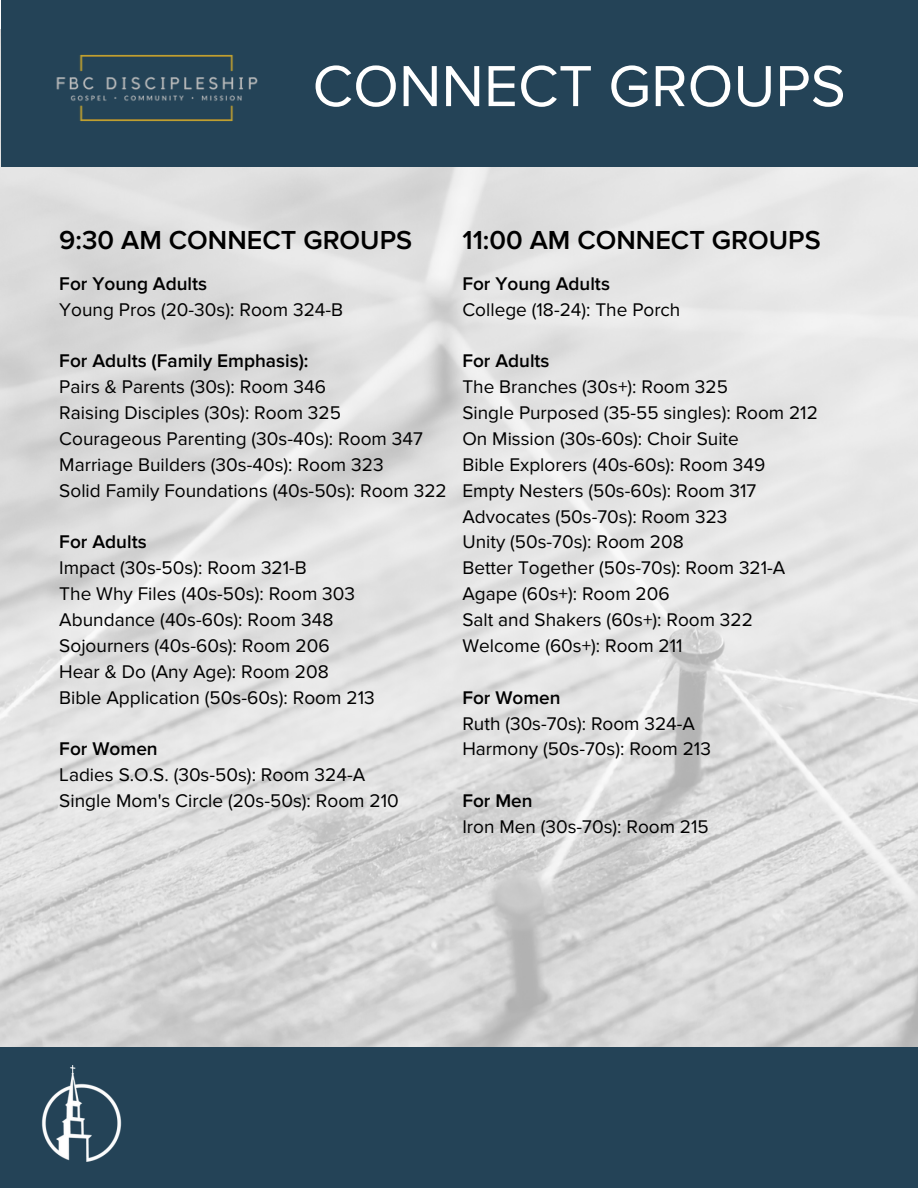
<style>
.page{position:relative;width:918px;height:1188px;background:#fff}
.page>*{position:absolute;margin:0;border:0;box-sizing:border-box;transform-origin:0 0}
.t1{font:60px "Proxima Nova";color:#fff}
.t2{font:600 27px "Proxima Nova";color:#000}
.t3{font:19.05px "Proxima Nova";color:#000}
.t4{font:600 19.05px "Proxima Nova";color:#000}
</style>
<div class="page">
<img style="left:0;top:166px;width:918px;height:882px">
<div style="left:2px;top:0;width:916px;height:166px;background:#244357"></div>
<img style="left:0;top:0;width:308px;height:244px">
<div style="left:0;top:1048px;width:918px;height:140px;background:#244357"></div>
<img style="left:41px;top:1065px;width:81px;height:97px">
<p class="t1" style="left:312px;top:51px;width:535px">CONNECT GROUPS</p>
<p class="t2" style="left:59px;top:224px;width:354px">9:30 AM CONNECT GROUPS</p>
<p class="t2" style="left:462px;top:224px;width:360px">11:00 AM CONNECT GROUPS</p>
<p class="t4" style="left:59px;top:272px;width:149px">For Young Adults</p>
<p class="t3" style="left:59px;top:298px;width:285px">Young Pros (20-30s): Room 324-B</p>
<p class="t4" style="left:59px;top:350px;width:251px">For Adults (Family Emphasis):</p>
<p class="t3" style="left:59px;top:376px;width:268px">Pairs &amp; Parents (30s): Room 346</p>
<p class="t3" style="left:59px;top:402px;width:283px">Raising Disciples (30s): Room 325</p>
<p class="t3" style="left:59px;top:427px;width:365px">Courageous Parenting (30s-40s): Room 347</p>
<p class="t3" style="left:59px;top:453px;width:326px">Marriage Builders (30s-40s): Room 323</p>
<p class="t3" style="left:59px;top:479px;width:389px">Solid Family Foundations (40s-50s): Room 322</p>
<p class="t4" style="left:59px;top:531px;width:89px">For Adults</p>
<p class="t3" style="left:59px;top:557px;width:249px">Impact (30s-50s): Room 321-B</p>
<p class="t3" style="left:59px;top:583px;width:297px">The Why Files (40s-50s): Room 303</p>
<p class="t3" style="left:59px;top:609px;width:276px">Abundance (40s-60s): Room 348</p>
<p class="t3" style="left:59px;top:634px;width:272px">Sojourners (40s-60s): Room 206</p>
<p class="t3" style="left:59px;top:660px;width:271px">Hear &amp; Do (Any Age): Room 208</p>
<p class="t3" style="left:59px;top:686px;width:317px">Bible Application (50s-60s): Room 213</p>
<p class="t4" style="left:59px;top:738px;width:100px">For Women</p>
<p class="t3" style="left:59px;top:764px;width:307px">Ladies S.O.S. (30s-50s): Room 324-A</p>
<p class="t3" style="left:59px;top:790px;width:341px">Single Mom's Circle (20s-50s): Room 210</p>
<p class="t4" style="left:462px;top:272px;width:149px">For Young Adults</p>
<p class="t3" style="left:462px;top:298px;width:220px">College (18-24): The Porch</p>
<p class="t4" style="left:462px;top:350px;width:89px">For Adults</p>
<p class="t3" style="left:462px;top:376px;width:267px">The Branches (30s+): Room 325</p>
<p class="t3" style="left:462px;top:402px;width:357px">Single Purposed (35-55 singles): Room 212</p>
<p class="t3" style="left:462px;top:427px;width:278px">On Mission (30s-60s): Choir Suite</p>
<p class="t3" style="left:462px;top:453px;width:304px">Bible Explorers (40s-60s): Room 349</p>
<p class="t3" style="left:462px;top:479px;width:295px">Empty Nesters (50s-60s): Room 317</p>
<p class="t3" style="left:462px;top:505px;width:267px">Advocates (50s-70s): Room 323</p>
<p class="t3" style="left:462px;top:531px;width:223px">Unity (50s-70s): Room 208</p>
<p class="t3" style="left:462px;top:557px;width:324px">Better Together (50s-70s): Room 321-A</p>
<p class="t3" style="left:462px;top:583px;width:209px">Agape (60s+): Room 206</p>
<p class="t3" style="left:462px;top:609px;width:292px">Salt and Shakers (60s+): Room 322</p>
<p class="t3" style="left:462px;top:634px;width:222px">Welcome (60s+): Room 211</p>
<p class="t4" style="left:462px;top:686px;width:100px">For Women</p>
<p class="t3" style="left:462px;top:712px;width:234px">Ruth (30s-70s): Room 324-A</p>
<p class="t3" style="left:462px;top:738px;width:250px">Harmony (50s-70s): Room 213</p>
<p class="t4" style="left:462px;top:790px;width:72px">For Men</p>
<p class="t3" style="left:462px;top:816px;width:248px">Iron Men (30s-70s): Room 215</p>
</div>
